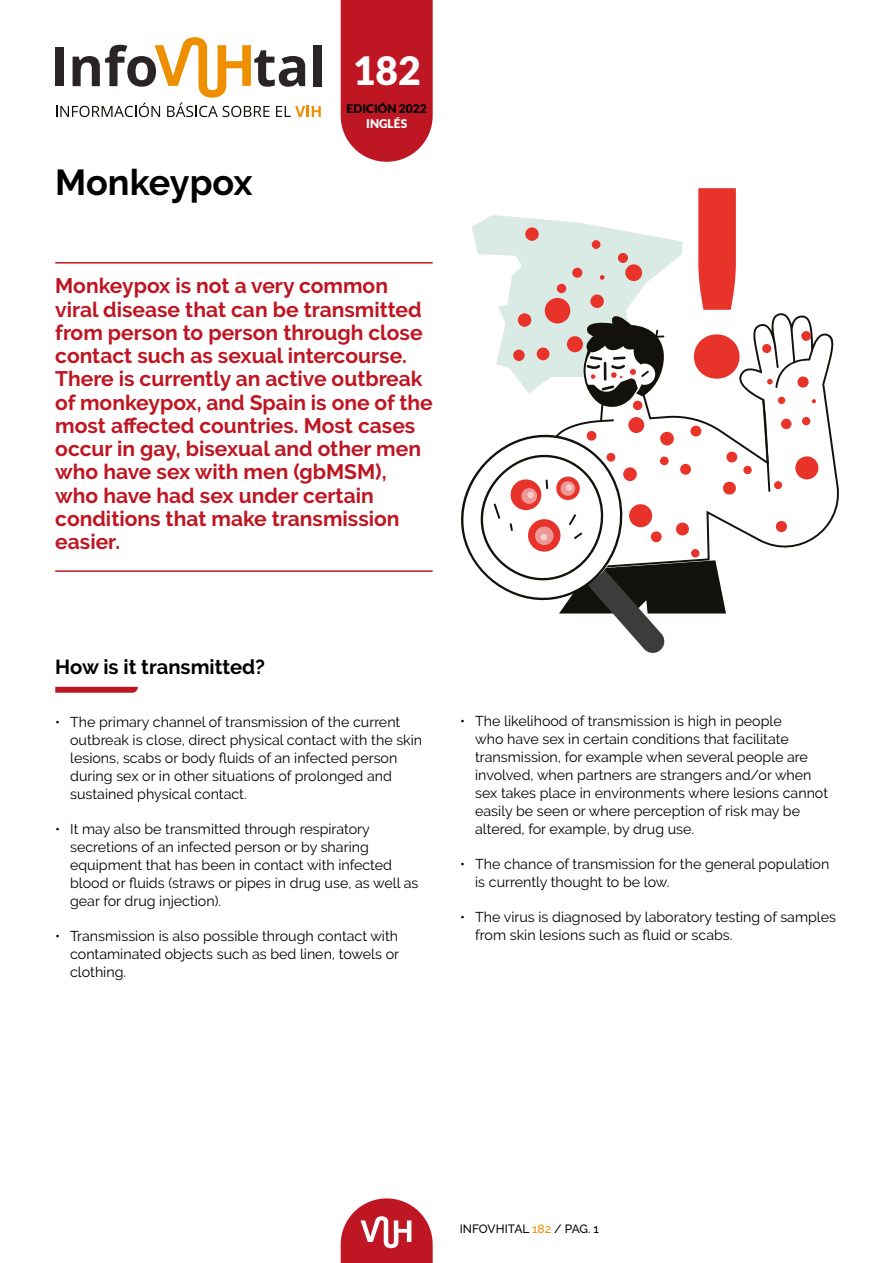
<style>
.page{position:relative;width:893px;height:1263px;background:#fff}
.page>*{position:absolute;margin:0;border:0;box-sizing:border-box;transform-origin:0 0}
.t1{font:900 39px "Lato";color:#fff}
.t2{font:700 36px "Raleway";letter-spacing:-.005em;color:#000}
.t3{font:700 21px/23.2px "Raleway";color:#be1622}
.t4{font:700 20.25px "Raleway";color:#000}
.t5{font:14.25px/18px "Raleway";color:#000}
.t6{font:500 12px "Raleway";color:#000}
.t7{font:900 12px "Lato";color:#000}
.t8{font:900 12px "Lato";color:#fff}
.s1{color:#ee8f00}
</style>
<div class="page">
<div style="left:55px;top:48px;width:8px;height:38px;background:#2b2426"></div>
<div style="left:313px;top:45px;width:9px;height:41px;background:#2b2426"></div>
<svg style="left:56px;top:37px;width:265px;height:80px"></svg>
<hr style="left:55px;top:262px;width:378px;height:2px;background:#be1622">
<hr style="left:55px;top:570px;width:378px;height:2px;background:#be1622">
<svg style="left:55px;top:687px;width:83px;height:6px"></svg>
<svg style="left:461px;top:188px;width:376px;height:465px"></svg>
<svg style="left:341px;top:0;width:92px;height:162px;background:#c22530"></svg>
<svg style="left:341px;top:1198px;width:92px;height:65px"></svg>
<h2 class="t2" style="left:55px;top:162px;width:199px">Monkeypox</h2>
<h1 class="t1" style="left:353px;top:48px;width:69px">182</h1>
<p class="t7" style="left:347px;top:102px;width:82px">EDICIÓN 2022</p>
<p class="t8" style="left:366px;top:116px;width:42px">INGLÉS</p>
<p class="t3" style="left:55px;top:274px;width:379px">Monkeypox is not a very common viral disease that can be transmitted from person to person through close contact such as sexual intercourse.<br>There is currently an active outbreak of monkeypox, and Spain is one of the most affected countries. Most cases occur in gay, bisexual and other men who have sex with men (gbMSM), who have had sex under certain conditions that make transmission easier.</p>
<h3 class="t4" style="left:55px;top:655px;width:211px">How is it transmitted?</h3>
<p class="t5" style="left:70px;top:712px;width:354px;text-indent:-15px">• The primary channel of transmission of the current outbreak is close, direct physical contact with the skin lesions, scabs or body fluids of an infected person during sex or in other situations of prolonged and sustained physical contact.</p>
<p class="t5" style="left:70px;top:819px;width:350px;text-indent:-15px">• It may also be transmitted through respiratory secretions of an infected person or by sharing equipment that has been in contact with infected blood or fluids (straws or pipes in drug use, as well as gear for drug injection).</p>
<p class="t5" style="left:70px;top:926px;width:331px;text-align:justify;text-indent:-15px">• Transmission is also possible through contact with contaminated objects such as bed linen, towels or clothing.</p>
<p class="t5" style="left:475px;top:712px;width:354px;text-indent:-15px">• The likelihood of transmission is high in people<br>who have sex in certain conditions that facilitate transmission, for example when several people are involved, when partners are strangers and/or when sex takes place in environments where lesions cannot easily be seen or where perception of risk may be altered, for example, by drug use.</p>
<p class="t5" style="left:475px;top:855px;width:356px;text-indent:-15px">• The chance of transmission for the general population is currently thought to be low.</p>
<p class="t5" style="left:475px;top:908px;width:362px;text-indent:-15px">• The virus is diagnosed by laboratory testing of samples from skin lesions such as fluid or scabs.</p>
<p class="t6" style="left:460px;top:1221px;width:141px">INFOVHITAL <span class="s1">182</span> / PAG. 1</p>
</div>
